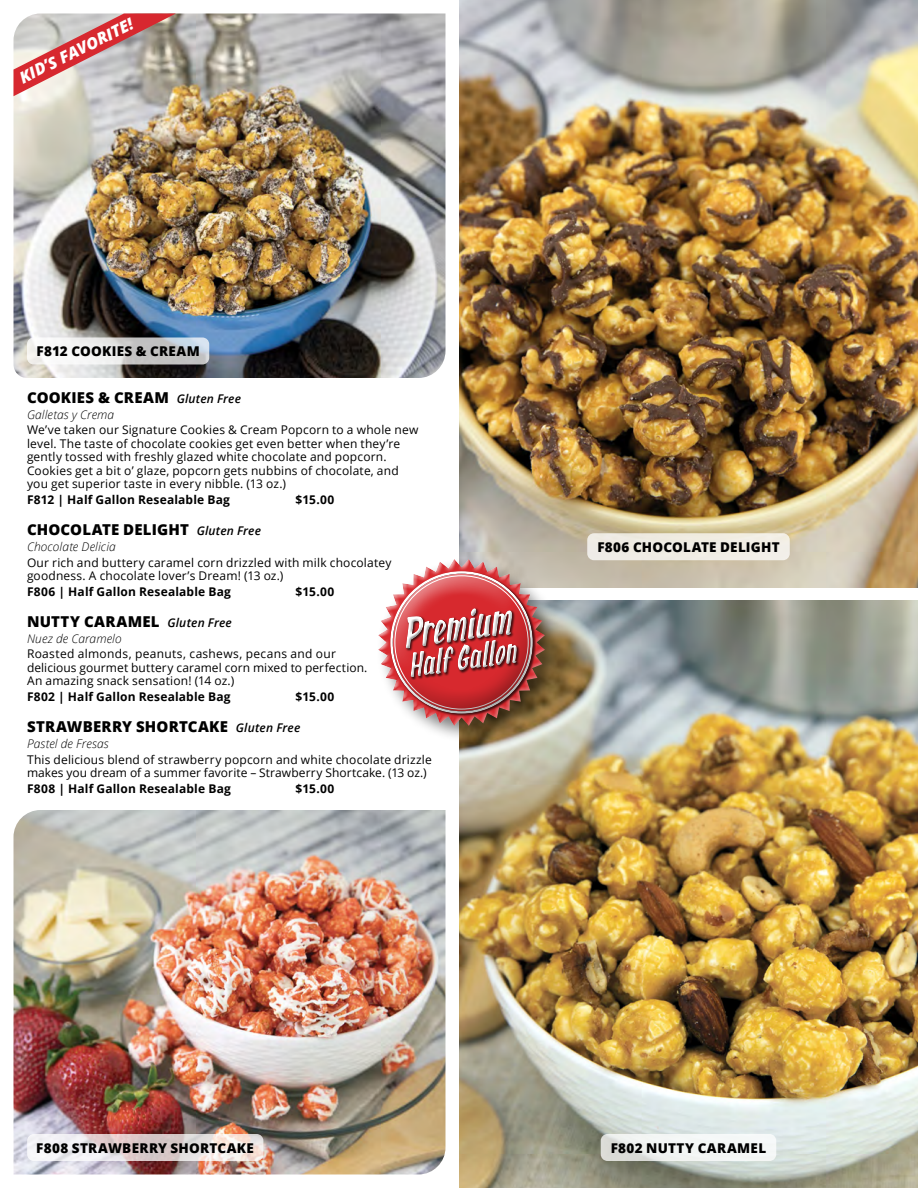
<style>
.page{position:relative;width:918px;height:1188px;background:#fff}
.page>*{position:absolute;margin:0;border:0;box-sizing:border-box;transform-origin:0 0}
.t1{font:italic 800 16.05px "Open Sans";color:#fff}
.t2{font:800 15px "Open Sans";letter-spacing:.015em;color:#000}
.t3{font:800 13.5px "Open Sans";letter-spacing:.02em;color:#000}
.t4{font:12px/13.5px "Open Sans";letter-spacing:.015em;color:#000}
.t5{font:700 12px "Open Sans";letter-spacing:.015em;color:#000}
.t6{font:italic 300 12px "Open Sans";letter-spacing:.01em;color:#000}
.s1{font-weight:600;font-style:italic;font-size:12px}
</style>
<div class="page">
<img style="left:459px;top:601px;width:459px;height:587px">
<img style="left:459px;top:0;width:459px;height:587px">
<img style="left:14px;top:14px;width:432px;height:364px">
<img style="left:14px;top:810px;width:432px;height:364px">
<svg style="left:27px;top:337px;width:182px;height:27px"></svg>
<div style="left:587px;top:533px;width:203px;height:27px;background:#f0ece4;border-radius:7px"></div>
<svg style="left:27px;top:1134px;width:236px;height:27px"></svg>
<svg style="left:601px;top:1134px;width:175px;height:27px;fill:#f3f5f4"></svg>
<svg style="left:13px;top:13px;width:163px;height:83px;background:#c99996"></svg>
<div style="left:375px;top:556px;width:189px;height:189px;background:#000;opacity:.5"></div>
<div style="left:367px;top:548px;width:172px;height:140px;background:#fff;opacity:.75"></div>
<div style="left:383px;top:596px;width:173px;height:139px;background:#000;opacity:.4"></div>
<svg style="left:378px;top:559px;width:167px;height:167px"></svg>
<h1 class="t1" style="left:15px;top:68px;width:127px;rotate:-27deg">KID’S FAVORITE!</h1>
<p class="t3" style="left:36px;top:341px;width:165px">F812 COOKIES &amp; CREAM</p>
<p class="t2" style="left:27px;top:386px;width:216px">COOKIES &amp; CREAM <span class="s1">Gluten Free</span></p>
<p class="t6" style="left:27px;top:406px;width:89px">Galletas y Crema</p>
<p class="t4" style="left:27px;top:423px;width:393px">We’ve taken our Signature Cookies &amp; Cream Popcorn to a whole new level. The taste of chocolate cookies get even better when they’re gently tossed with freshly glazed white chocolate and popcorn.<br>Cookies get a bit o’ glaze, popcorn gets nubbins of chocolate, and you get superior taste in every nibble. (13 oz.)</p>
<p class="t5" style="left:27px;top:491px;width:205px">F812 | Half Gallon Resealable Bag</p>
<p class="t5" style="left:296px;top:491px;width:40px">$15.00</p>
<p class="t2" style="left:27px;top:518px;width:236px">CHOCOLATE DELIGHT <span class="s1">Gluten Free</span></p>
<p class="t6" style="left:27px;top:538px;width:90px">Chocolate Delicia</p>
<p class="t4" style="left:27px;top:555px;width:366px">Our rich and buttery caramel corn drizzled with milk chocolatey goodness. A chocolate lover’s Dream! (13 oz.)</p>
<p class="t5" style="left:27px;top:583px;width:206px">F806 | Half Gallon Resealable Bag</p>
<p class="t5" style="left:296px;top:583px;width:40px">$15.00</p>
<p class="t2" style="left:27px;top:610px;width:206px">NUTTY CARAMEL <span class="s1">Gluten Free</span></p>
<p class="t6" style="left:27px;top:630px;width:96px">Nuez de Caramelo</p>
<p class="t4" style="left:27px;top:647px;width:342px">Roasted almonds, peanuts, cashews, pecans and our delicious gourmet buttery caramel corn mixed to perfection.<br>An amazing snack sensation! (14 oz.)</p>
<p class="t5" style="left:27px;top:688px;width:205px">F802 | Half Gallon Resealable Bag</p>
<p class="t5" style="left:296px;top:688px;width:40px">$15.00</p>
<p class="t2" style="left:27px;top:716px;width:275px">STRAWBERRY SHORTCAKE <span class="s1">Gluten Free</span></p>
<p class="t6" style="left:27px;top:735px;width:83px">Pastel de Fresas</p>
<p class="t4" style="left:27px;top:752px;width:406px">This delicious blend of strawberry popcorn and white chocolate drizzle makes you dream of a summer favorite – Strawberry Shortcake. (13 oz.)</p>
<p class="t5" style="left:27px;top:780px;width:205px">F808 | Half Gallon Resealable Bag</p>
<p class="t5" style="left:296px;top:780px;width:40px">$15.00</p>
<p class="t3" style="left:597px;top:537px;width:184px">F806 CHOCOLATE DELIGHT</p>
<p class="t3" style="left:36px;top:1137px;width:219px">F808 STRAWBERRY SHORTCAKE</p>
<p class="t3" style="left:611px;top:1137px;width:157px">F802 NUTTY CARAMEL</p>
</div>
